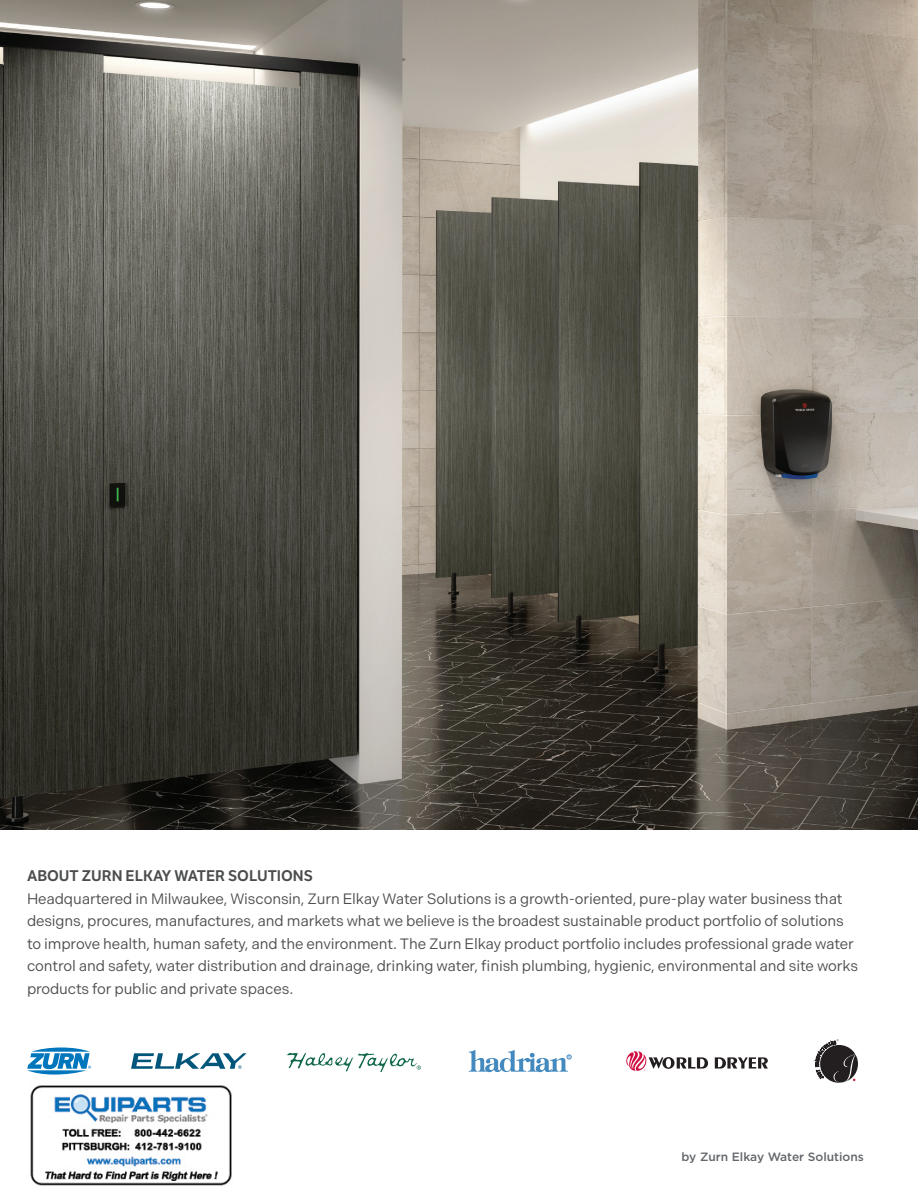
<style>
.page{position:relative;width:918px;height:1188px;background:#fff}
.page>*{position:absolute;margin:0;border:0;box-sizing:border-box;transform-origin:0 0}
.back_copy_white{font:15px/22.5px "Indivisible";letter-spacing:-.01em;color:#4b4c4d}
.t1{font:15px "LFT Etica SB";color:#4b4c4d}
.t2{font:500 12px "Gotham";color:#63666b}
</style>
<div class="page">
<img style="left:0;top:0;width:918px;height:829px">
<svg style="left:27px;top:1048px;width:64px;height:27px"></svg>
<svg style="left:469px;top:1050px;width:102px;height:22px"></svg>
<div style="left:820px;top:1045px;width:38px;height:38px;background:#231f20;border-radius:50%"></div>
<svg style="left:815px;top:1039px;width:41px;height:44px"></svg>
<svg style="left:131px;top:1053px;width:116px;height:16px"></svg>
<svg style="left:626px;top:1051px;width:82px;height:20px"></svg>
<svg style="left:715px;top:1057px;width:53px;height:12px"></svg>
<svg style="left:287px;top:1052px;width:134px;height:20px"></svg>
<img style="left:30px;top:1085px;width:202px;height:101px">
<p class="t1" style="left:27px;top:867px;width:288px">ABOUT ZURN ELKAY WATER SOLUTIONS</p>
<p class="back_copy_white" style="left:27px;top:887px;width:833px">Headquartered in Milwaukee, Wisconsin, Zurn Elkay Water Solutions is a growth-oriented, pure-play water business that designs, procures, manufactures, and markets what we believe is the broadest sustainable product portfolio of solutions to improve health, human safety, and the environment. The Zurn Elkay product portfolio includes professional grade water control and safety, water distribution and drainage, drinking water, finish plumbing, hygienic, environmental and site works products for public and private spaces.</p>
<p class="t2" style="left:682px;top:1149px;width:184px">by Zurn Elkay Water Solutions</p>
</div>
